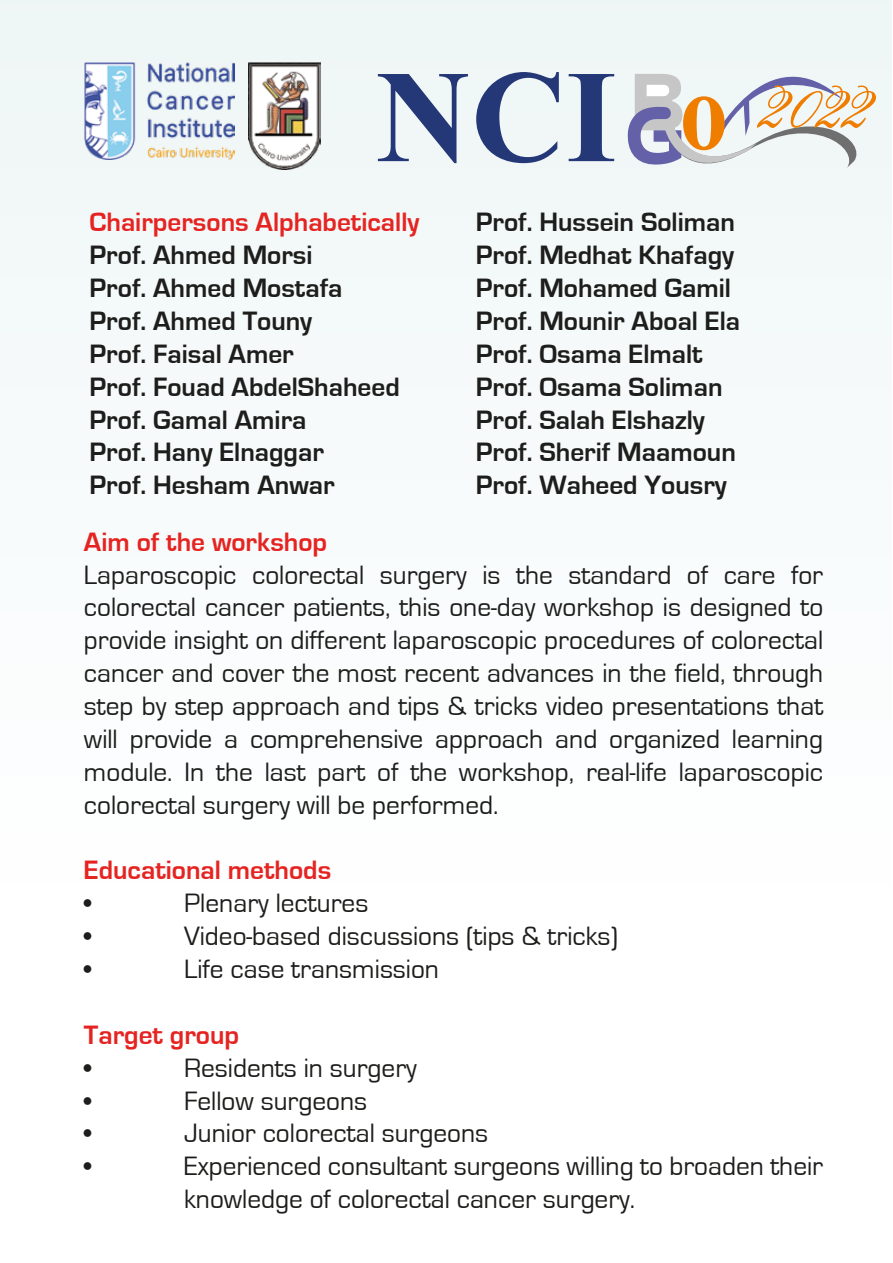
<style>
.page{position:relative;width:893px;height:1263px;background:#fff}
.page>*{position:absolute;margin:0;border:0;box-sizing:border-box;transform-origin:0 0}
.t1{font:700 131.55px "Times New Roman";color:#243777}
.t2{font:27.45px/32.8px "Eurostile";color:#1d1d1b;text-align:justify}
.t3{font:700 27.45px/32.8px "Eurostile";color:#1d1d1b}
.t4{font:700 27.45px "Eurostile";color:#e52421}
</style>
<div class="page">
<div style="left:0;top:0;width:892px;height:932px;background:#f7fbfb"></div>
<img style="left:85px;top:63px;width:149px;height:97px">
<img style="left:249px;top:63px;width:71px;height:107px">
<svg style="left:628px;top:73px;width:248px;height:95px"></svg>
<h1 class="t1" style="left:376px;top:26px;width:243px">NCI</h1>
<p class="t4" style="left:90px;top:207px;width:331px">Chairpersons Alphabetically</p>
<p class="t3" style="left:90px;top:239px;width:312px">Prof. Ahmed Morsi<br>Prof. Ahmed Mostafa<br>Prof. Ahmed Touny<br>Prof. Faisal Amer<br>Prof. Fouad AbdelShaheed<br>Prof. Gamal Amira<br>Prof. Hany Elnaggar<br>Prof. Hesham Anwar</p>
<p class="t3" style="left:476px;top:206px;width:266px">Prof. Hussein Soliman<br>Prof. Medhat Khafagy<br>Prof. Mohamed Gamil<br>Prof. Mounir Aboal Ela<br>Prof. Osama Elmalt<br>Prof. Osama Soliman<br>Prof. Salah Elshazly<br>Prof. Sherif Maamoun<br>Prof. Waheed Yousry</p>
<p class="t4" style="left:84px;top:527px;width:245px">Aim of the workshop</p>
<p class="t2" style="left:84px;top:559px;width:741px">Laparoscopic colorectal surgery is the standard of care for colorectal cancer patients, this one-day workshop is designed to provide insight on different laparoscopic procedures of colorectal cancer and cover the most recent advances in the field, through step by step approach and tips &amp; tricks video presentations that will provide a comprehensive approach and organized learning module. In the last part of the workshop, real-life laparoscopic colorectal surgery will be performed.</p>
<p class="t4" style="left:84px;top:855px;width:249px">Educational methods</p>
<p class="t2" style="left:84px;top:887px;width:9px">•</p>
<p class="t2" style="left:184px;top:887px;width:186px">Plenary lectures</p>
<p class="t2" style="left:84px;top:920px;width:9px">•</p>
<p class="t2" style="left:184px;top:920px;width:435px">Video-based discussions (tips &amp; tricks)</p>
<p class="t2" style="left:84px;top:953px;width:9px">•</p>
<p class="t2" style="left:184px;top:953px;width:256px">Life case transmission</p>
<p class="t4" style="left:84px;top:1020px;width:157px">Target group</p>
<p class="t2" style="left:84px;top:1052px;width:9px">•</p>
<p class="t2" style="left:184px;top:1052px;width:234px">Residents in surgery</p>
<p class="t2" style="left:84px;top:1085px;width:9px">•</p>
<p class="t2" style="left:184px;top:1085px;width:184px">Fellow surgeons</p>
<p class="t2" style="left:84px;top:1117px;width:9px">•</p>
<p class="t2" style="left:184px;top:1117px;width:305px">Junior colorectal surgeons</p>
<p class="t2" style="left:84px;top:1150px;width:9px">•</p>
<p class="t2" style="left:184px;top:1150px;width:640px">Experienced consultant surgeons willing to broaden their knowledge of colorectal cancer surgery.</p>
</div>
